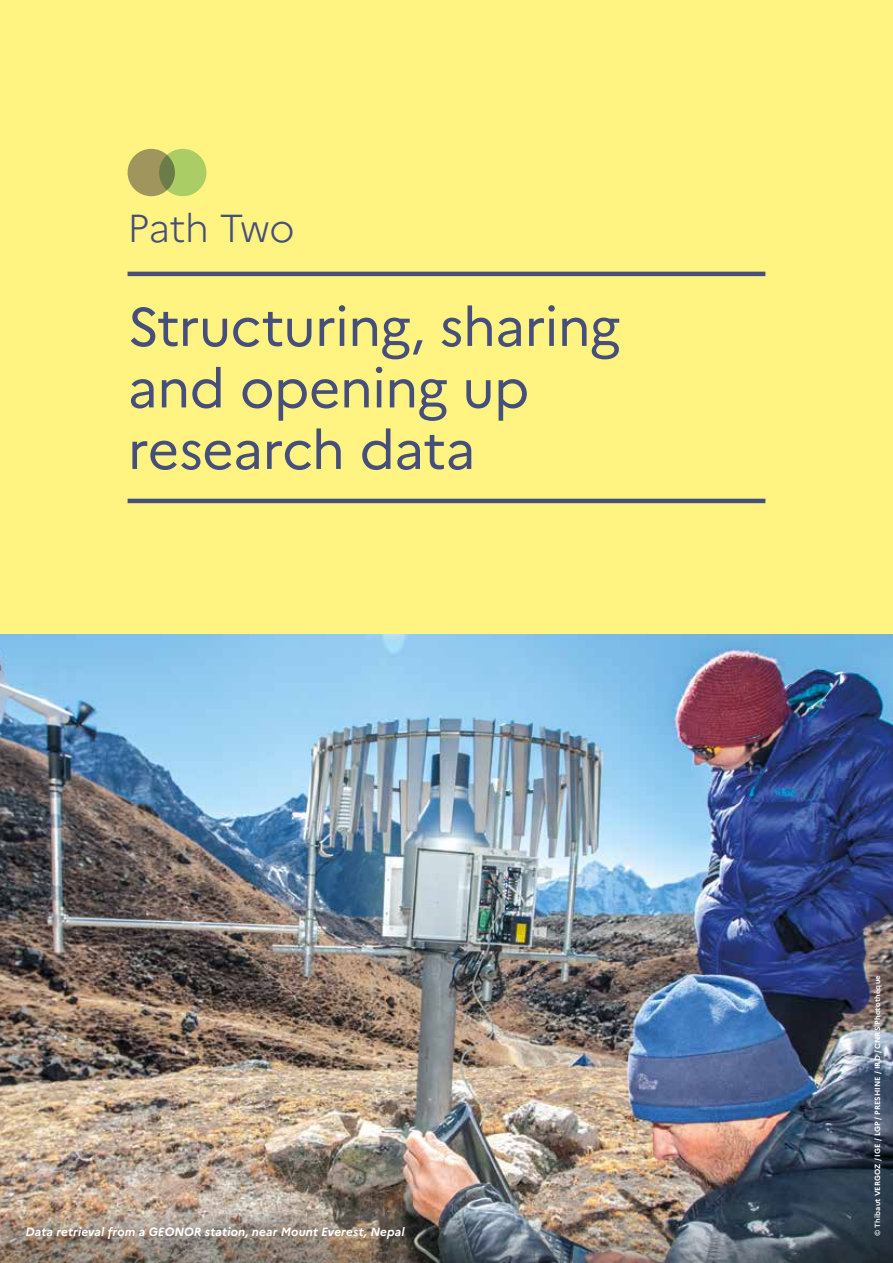
<style>
.page{position:relative;width:893px;height:1263px;background:#fff}
.page>*{position:absolute;margin:0;border:0;box-sizing:border-box;transform-origin:0 0}
.t1{font:54px/61.5px "Marianne";letter-spacing:-.02em;color:#464e7b}
.t2{font:300 39px "Marianne";letter-spacing:-.025em;color:#464e7b}
.t3{font:italic 700 12px "Marianne";letter-spacing:.01em;color:#fff}
.t4{font:700 7.5px "Marianne";letter-spacing:.015em;color:#fff}
</style>
<div class="page">
<img style="left:0;top:634px;width:893px;height:552px">
<div style="left:0;top:0;width:893px;height:634px;background:#fff482"></div>
<div style="left:128px;top:149px;width:47px;height:47px;background:#9f955d;border-radius:50%"></div>
<svg style="left:159px;top:149px;width:47px;height:47px;background:#9cbb5e"></svg>
<hr style="left:128px;top:272px;width:637px;height:4px;background:#464e7b">
<hr style="left:128px;top:499px;width:637px;height:4px;background:#464e7b">
<img style="left:0;top:1186px;width:893px;height:77px">
<div style="left:9px;top:1209px;width:413px;height:46px;background:#1d1d1b;opacity:.75"></div>
<h2 class="t2" style="left:128px;top:204px;width:168px">Path Two</h2>
<h1 class="t1" style="left:128px;top:296px;width:494px">Structuring, sharing and opening up research data</h1>
<p class="t3" style="left:26px;top:1224px;width:381px">Data retrieval from a GEONOR station, near Mount Everest, Nepal</p>
<p class="t4" style="left:873px;top:1236px;width:262px;rotate:-90deg">© Thibaut VERGOZ / IGE / LGP / PRESHINE / IRD / CNRS Photothèque</p>
</div>
